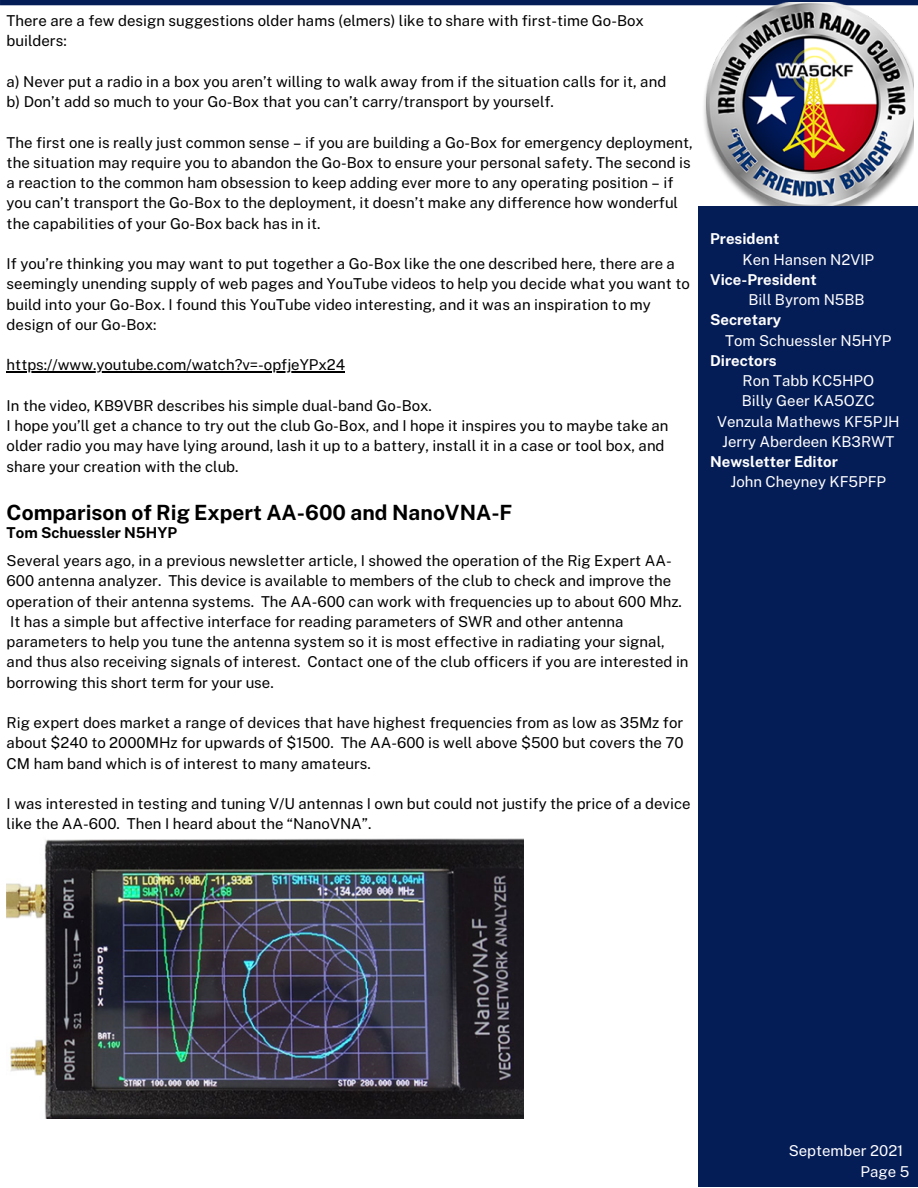
<style>
.page{position:relative;width:918px;height:1188px;background:#fff}
.page>*{position:absolute;margin:0;border:0;box-sizing:border-box;transform-origin:0 0}
.t1{font:700 21px "Public Sans";color:#000}
.t2{font:15px/20.2px "Public Sans";color:#000}
.t3{font:15px "Public Sans";color:#fff}
.t4{font:700 15px "Public Sans";color:#fff}
.t5{font:700 15px "Public Sans";color:#000}
</style>
<div class="page">
<div style="left:0;top:0;width:918px;height:5px;background:#051d57"></div>
<img style="left:699px;top:3px;width:215px;height:203px">
<div style="left:699px;top:206px;width:219px;height:981px;background:#051d57"></div>
<img style="left:7px;top:838px;width:516px;height:281px">
<hr style="left:7px;top:372px;width:338px;height:1px;background:#000">
<p class="t2" style="left:7px;top:11px;width:639px">There are a few design suggestions older hams (elmers) like to share with first-time Go-Box builders:</p>
<p class="t2" style="left:7px;top:71px;width:661px">a) Never put a radio in a box you aren’t willing to walk away from if the situation calls for it, and</p>
<p class="t2" style="left:7px;top:92px;width:549px">b) Don’t add so much to your Go-Box that you can’t carry/transport by yourself.</p>
<p class="t2" style="left:7px;top:132px;width:688px">The first one is really just common sense – if you are building a Go-Box for emergency deployment, the situation may require you to abandon the Go-Box to ensure your personal safety. The second is a reaction to the common ham obsession to keep adding ever more to any operating position – if you can’t transport the Go-Box to the deployment, it doesn’t make any difference how wonderful the capabilities of your Go-Box back has in it.</p>
<p class="t2" style="left:7px;top:254px;width:685px">If you’re thinking you may want to put together a Go-Box like the one described here, there are a seemingly unending supply of web pages and YouTube videos to help you decide what you want to build into your Go-Box. I found this YouTube video interesting, and it was an inspiration to my design of our Go-Box:</p>
<p class="t2" style="left:7px;top:355px;width:340px">https://www.youtube.com/watch?v=-opfjeYPx24</p>
<p class="t2" style="left:7px;top:395px;width:427px">In the video, KB9VBR describes his simple dual-band Go-Box.</p>
<p class="t2" style="left:7px;top:416px;width:663px">I hope you’ll get a chance to try out the club Go-Box, and I hope it inspires you to maybe take an older radio you may have lying around, lash it up to a battery, install it in a case or tool box, and share your creation with the club.</p>
<p class="t1" style="left:7px;top:500px;width:507px">Comparison of Rig Expert AA-600 and NanoVNA-F</p>
<p class="t5" style="left:7px;top:524px;width:172px">Tom Schuessler N5HYP</p>
<p class="t2" style="left:7px;top:551px;width:683px">Several years ago, in a previous newsletter article, I showed the operation of the Rig Expert AA-600 antenna analyzer. This device is available to members of the club to check and improve the operation of their antenna systems. The AA-600 can work with frequencies up to about 600 Mhz.<br>It has a simple but affective interface for reading parameters of SWR and other antenna parameters to help you tune the antenna system so it is most effective in radiating your signal, and thus also receiving signals of interest. Contact one of the club officers if you are interested in borrowing this short term for your use.</p>
<p class="t2" style="left:7px;top:713px;width:678px;text-align:justify">Rig expert does market a range of devices that have highest frequencies from as low as 35Mz for about $240 to 2000MHz for upwards of $1500. The AA-600 is well above $500 but covers the 70<br>CM ham band which is of interest to many amateurs.</p>
<p class="t2" style="left:7px;top:794px;width:685px">I was interested in testing and tuning V/U antennas I own but could not justify the price of a device like the AA-600. Then I heard about the “NanoVNA”.</p>
<p class="t4" style="left:710px;top:230px;width:71px">President</p>
<p class="t3" style="left:743px;top:250px;width:133px">Ken Hansen N2VIP</p>
<p class="t4" style="left:710px;top:271px;width:108px">Vice-President</p>
<p class="t3" style="left:749px;top:291px;width:118px">Bill Byrom N5BB</p>
<p class="t4" style="left:710px;top:311px;width:73px">Secretary</p>
<p class="t3" style="left:725px;top:331px;width:168px">Tom Schuessler N5HYP</p>
<p class="t4" style="left:710px;top:352px;width:68px">Directors</p>
<p class="t3" style="left:743px;top:372px;width:133px">Ron Tabb KC5HPO</p>
<p class="t3" style="left:742px;top:392px;width:134px">Billy Geer KA5OZC</p>
<p class="t3" style="left:717px;top:412px;width:184px">Venzula Mathews KF5PJH</p>
<p class="t3" style="left:722px;top:433px;width:174px">Jerry Aberdeen KB3RWT</p>
<p class="t4" style="left:710px;top:453px;width:129px">Newsletter Editor</p>
<p class="t3" style="left:731px;top:473px;width:157px">John Cheyney KF5PFP</p>
<p class="t3" style="left:789px;top:1142px;width:116px">September 2021</p>
<p class="t3" style="left:861px;top:1162px;width:50px">Page 5</p>
</div>
